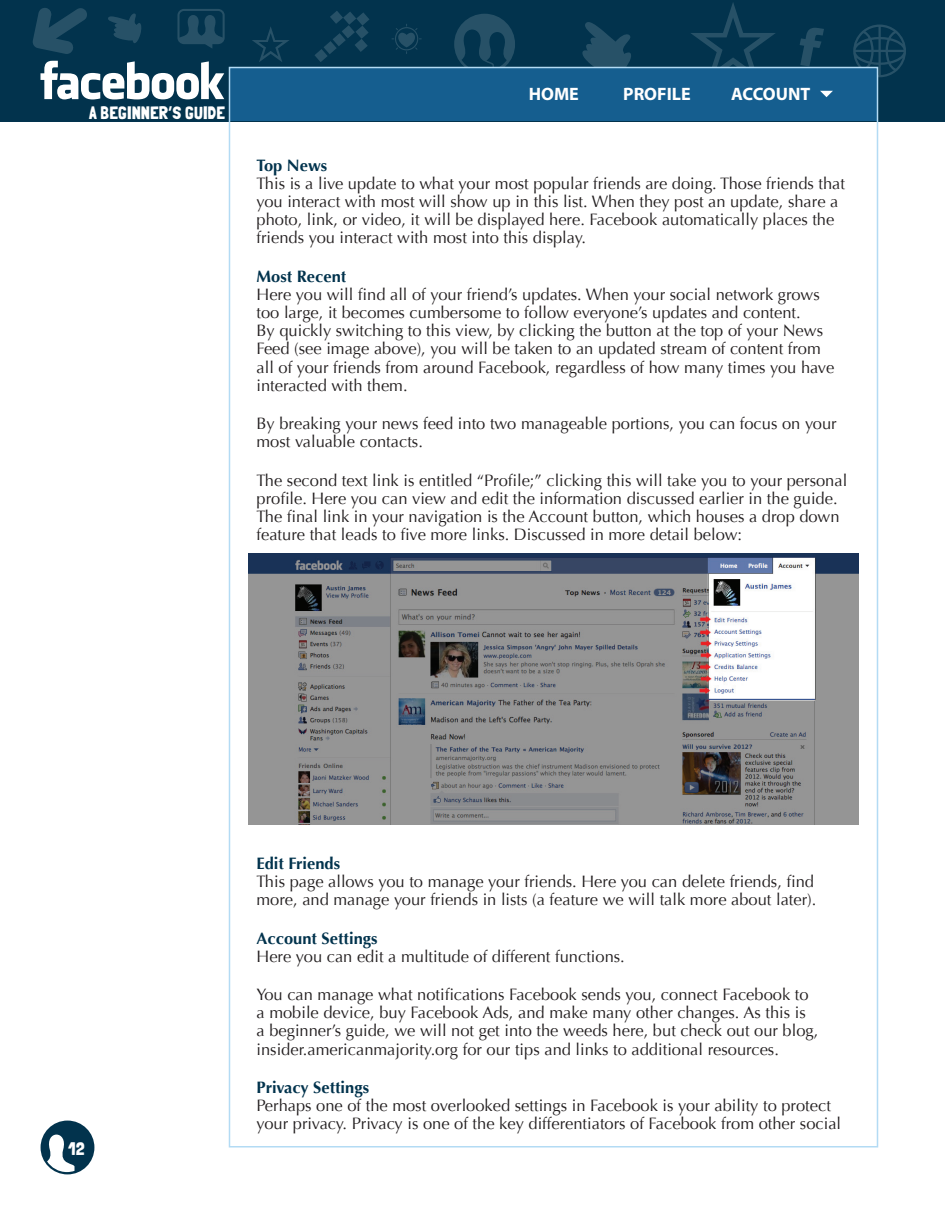
<style>
.page{position:relative;width:945px;height:1215px;background:#fff}
.page>*{position:absolute;margin:0;border:0;box-sizing:border-box;transform-origin:0 0}
.t1{font:700 18px "Myriad";color:#fff}
.t2{font:18px "Folk solid";color:#fff}
.t3{font:16.5px/18.1px "Optima";color:#231f20}
.t4{font:700 16.5px "Optima";color:#02334d}
</style>
<div class="page">
<div style="left:0;top:0;width:932px;height:121px;background:#02334d"></div>
<svg style="left:33px;top:8px;width:54px;height:46px"></svg>
<svg style="left:853px;top:25px;width:53px;height:52px"></svg>
<svg style="left:177px;top:9px;width:48px;height:39px"></svg>
<svg style="left:315px;top:11px;width:54px;height:51px"></svg>
<svg style="left:800px;top:28px;width:24px;height:38px"></svg>
<svg style="left:392px;top:24px;width:30px;height:30px"></svg>
<svg style="left:108px;top:14px;width:34px;height:29px"></svg>
<svg style="left:690px;top:3px;width:86px;height:64px"></svg>
<svg style="left:252px;top:27px;width:37px;height:35px"></svg>
<svg style="left:454px;top:14px;width:61px;height:53px"></svg>
<svg style="left:582px;top:22px;width:49px;height:45px"></svg>
<div style="left:229px;top:68px;width:649px;height:53px;background:#155e8f"></div>
<svg style="left:41px;top:61px;width:183px;height:38px"></svg>
<svg style="left:820px;top:91px;width:13px;height:6px"></svg>
<svg style="left:41px;top:1121px;width:53px;height:53px"></svg>
<div style="left:932px;top:0;width:13px;height:121px;background:#02334d"></div>
<img style="left:248px;top:554px;width:611px;height:270px">
<p class="t2" style="left:89px;top:102px;width:138px">A BEGINNER’S GUIDE</p>
<p class="t1" style="left:529px;top:84px;width:52px">HOME</p>
<p class="t1" style="left:623px;top:84px;width:69px">PROFILE</p>
<p class="t1" style="left:731px;top:84px;width:81px">ACCOUNT</p>
<p class="t4" style="left:256px;top:156px;width:72px">Top News</p>
<p class="t3" style="left:256px;top:174px;width:590px">This is a live update to what your most popular friends are doing. Those friends that you interact with most will show up in this list. When they post an update, share a photo, link, or video, it will be displayed here. Facebook automatically places the friends you interact with most into this display.</p>
<p class="t4" style="left:256px;top:267px;width:91px">Most Recent</p>
<p class="t3" style="left:256px;top:285px;width:579px">Here you will find all of your friend’s updates. When your social network grows too large, it becomes cumbersome to follow everyone’s updates and content.<br>By quickly switching to this view, by clicking the button at the top of your News Feed (see image above), you will be taken to an updated stream of content from all of your friends from around Facebook, regardless of how many times you have interacted with them.</p>
<p class="t3" style="left:256px;top:415px;width:582px">By breaking your news feed into two manageable portions, you can focus on your most valuable contacts.</p>
<p class="t3" style="left:256px;top:471px;width:592px">The second text link is entitled “Profile;” clicking this will take you to your personal profile. Here you can view and edit the information discussed earlier in the guide.<br>The final link in your navigation is the Account button, which houses a drop down feature that leads to five more links. Discussed in more detail below:</p>
<p class="t2" style="left:68px;top:1138px;width:19px">12</p>
<p class="t4" style="left:256px;top:854px;width:85px">Edit Friends</p>
<p class="t3" style="left:256px;top:873px;width:561px">This page allows you to manage your friends. Here you can delete friends, find more, and manage your friends in lists (a feature we will talk more about later).</p>
<p class="t4" style="left:256px;top:928px;width:123px">Account Settings</p>
<p class="t3" style="left:256px;top:947px;width:370px">Here you can edit a multitude of different functions.</p>
<p class="t3" style="left:256px;top:986px;width:563px">You can manage what notifications Facebook sends you, connect Facebook to a mobile device, buy Facebook Ads, and make many other changes. As this is<br>a beginner’s guide, we will not get into the weeds here, but check out our blog, insider.americanmajority.org for our tips and links to additional resources.</p>
<p class="t4" style="left:256px;top:1078px;width:114px">Privacy Settings</p>
<p class="t3" style="left:256px;top:1097px;width:586px">Perhaps one of the most overlooked settings in Facebook is your ability to protect your privacy. Privacy is one of the key differentiators of Facebook from other social</p>
</div>
